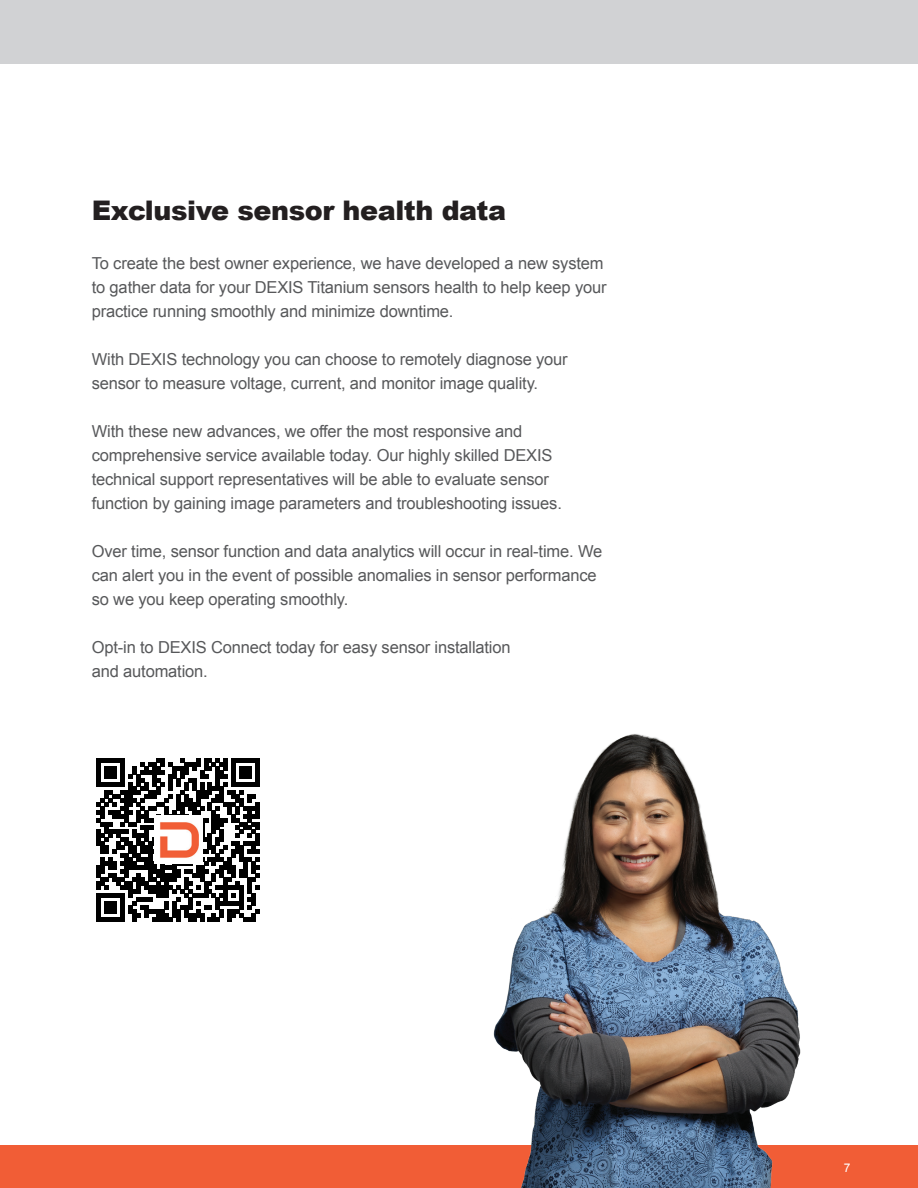
<style>
.page{position:relative;width:918px;height:1188px;background:#fff}
.page>*{position:absolute;margin:0;border:0;box-sizing:border-box;transform-origin:0 0}
.Headline{font:900 27px "Arial";letter-spacing:-.015em;color:#231f20}
.Body_Copy{font:16.5px/24px "Arial";letter-spacing:-.01em;color:#57585a}
.t1{font:12px "Arial";color:#fff}
</style>
<div class="page">
<div style="left:0;top:1146px;width:918px;height:42px;background:#f15d36"></div>
<div style="left:0;top:0;width:918px;height:64px;background:#d1d2d4"></div>
<img style="left:433px;top:734px;width:411px;height:454px">
<svg style="left:97px;top:758px;width:163px;height:163px"></svg>
<img style="left:154px;top:816px;width:48px;height:48px">
<p class="Headline" style="left:92px;top:190px;width:416px">Exclusive sensor health data</p>
<p class="Body_Copy" style="left:92px;top:251px;width:516px">To create the best owner experience, we have developed a new system to gather data for your DEXIS Titanium sensors health to help keep your practice running smoothly and minimize downtime.</p>
<p class="Body_Copy" style="left:92px;top:347px;width:477px">With DEXIS technology you can choose to remotely diagnose your sensor to measure voltage, current, and monitor image quality.</p>
<p class="Body_Copy" style="left:92px;top:419px;width:472px">With these new advances, we offer the most responsive and comprehensive service available today. Our highly skilled DEXIS technical support representatives will be able to evaluate sensor function by gaining image parameters and troubleshooting issues.</p>
<p class="Body_Copy" style="left:92px;top:539px;width:512px">Over time, sensor function and data analytics will occur in real-time. We can alert you in the event of possible anomalies in sensor performance so we you keep operating smoothly.</p>
<p class="Body_Copy" style="left:92px;top:635px;width:420px">Opt-in to DEXIS Connect today for easy sensor installation and automation.</p>
<p class="t1" style="left:844px;top:1160px;width:8px">7</p>
</div>
